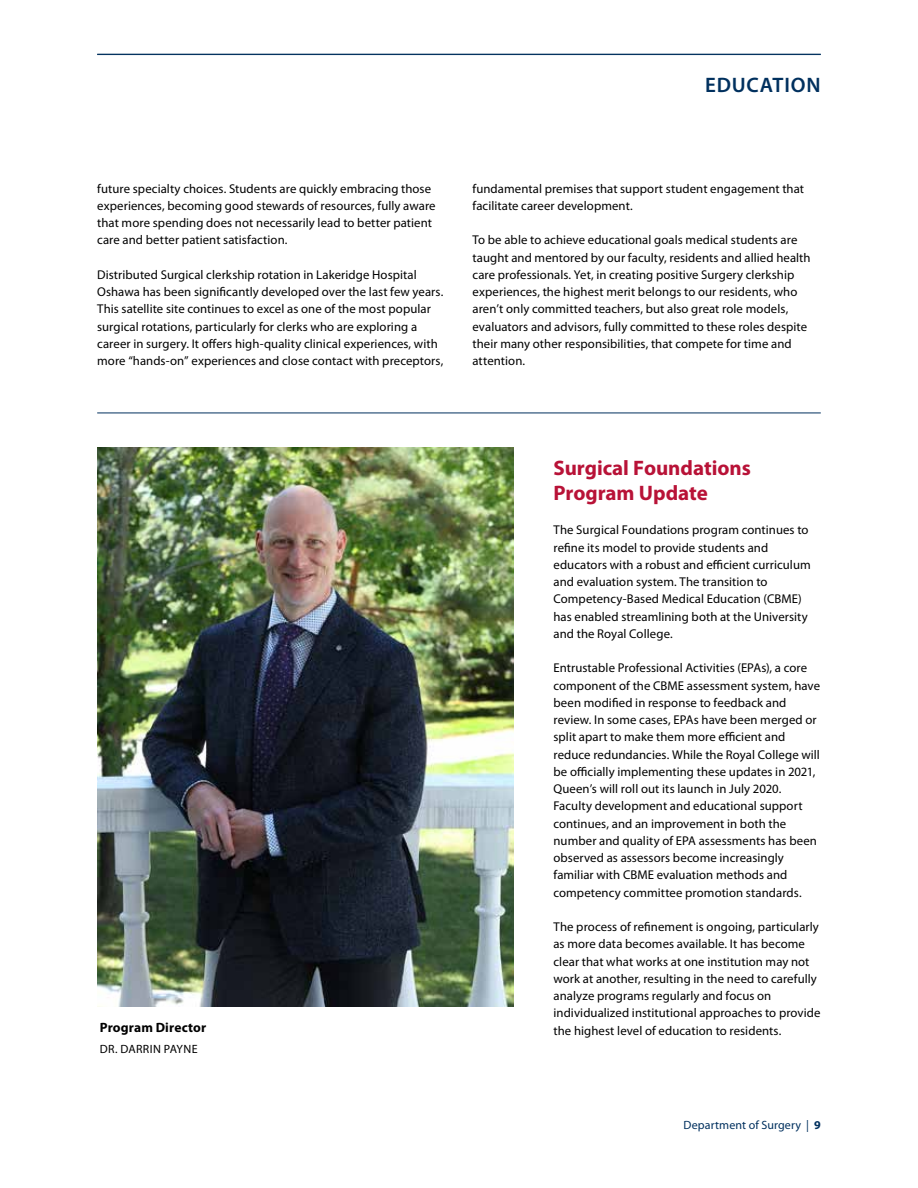
<style>
.page{position:relative;width:918px;height:1188px;background:#fff}
.page>*{position:absolute;margin:0;border:0;box-sizing:border-box;transform-origin:0 0}
.t1{font:700 21px/25.2px "Myriad Pro";color:#b81237}
.t2{font:600 21px "Myriad Pro";color:#00305e}
.t3{font:700 13.5px "Myriad Pro";letter-spacing:.01em;color:#000}
.t4{font:12.75px/17.2px "Myriad Pro";letter-spacing:.005em;color:#000}
.t5{font:12px "Myriad Pro";letter-spacing:.01em;color:#00305e}
.t6{font:12px "Myriad Pro";letter-spacing:.03em;color:#000}
.s1{font-weight:700}
</style>
<div class="page">
<hr style="left:97px;top:54px;width:724px;height:1px;background:#00305e">
<hr style="left:97px;top:413px;width:724px;height:1px;background:#00305e">
<img style="left:97px;top:447px;width:417px;height:560px">
<h1 class="t2" style="left:705px;top:71px;width:41px">EDUCAT</h1>
<h1 class="t2" style="left:784px;top:71px;width:22px">ION</h1>
<p class="t4" style="left:97px;top:180px;width:340px">future specialty choices. Students are quickly embracing those experiences, becoming good stewards of resources, fully aware that more spending does not necessarily lead to better patient care and better patient satisfaction.</p>
<p class="t4" style="left:97px;top:266px;width:348px">Distributed Surgical clerkship rotation in Lakeridge Hospital Oshawa has been significantly developed over the last few years.<br>This satellite site continues to excel as one of the most popular surgical rotations, particularly for clerks who are exploring a career in surgery. It offers high-quality clinical experiences, with more “hands-on” experiences and close contact with preceptors,</p>
<p class="t4" style="left:472px;top:180px;width:333px">fundamental premises that support student engagement that facilitate career development.</p>
<p class="t4" style="left:472px;top:231px;width:340px">To be able to achieve educational goals medical students are taught and mentored by our faculty, residents and allied health care professionals. Yet, in creating positive Surgery clerkship experiences, the highest merit belongs to our residents, who aren’t only committed teachers, but also great role models, evaluators and advisors, fully committed to these roles despite their many other responsibilities, that compete for time and attention.</p>
<p class="t3" style="left:100px;top:1018px;width:108px">Program Director</p>
<p class="t6" style="left:100px;top:1041px;width:36px">Dr. Darrin</p>
<p class="t6" style="left:164px;top:1041px;width:28px">Payne</p>
<h1 class="t1" style="left:553px;top:454px;width:199px">Surgical Foundations<br>Program Update</h1>
<p class="t4" style="left:554px;top:521px;width:259px">The Surgical Foundations program continues to refine its model to provide students and educators with a robust and efficient curriculum and evaluation system. The transition to Competency-Based Medical Education (CBME) has enabled streamlining both at the University and the Royal College.</p>
<p class="t4" style="left:554px;top:659px;width:268px">Entrustable Professional Activities (EPAs), a core component of the CBME assessment system, have been modified in response to feedback and review. In some cases, EPAs have been merged or split apart to make them more efficient and reduce redundancies. While the Royal College will be officially implementing these updates in 2021, Queen’s will roll out its launch in July 2020.<br>Faculty development and educational support continues, and an improvement in both the number and quality of EPA assessments has been observed as assessors become increasingly familiar with CBME evaluation methods and competency committee promotion standards.</p>
<p class="t4" style="left:554px;top:918px;width:269px">The process of refinement is ongoing, particularly as more data becomes available. It has become clear that what works at one institution may not work at another, resulting in the need to carefully analyze programs regularly and focus on individualized institutional approaches to provide the highest level of education to residents.</p>
<p class="t5" style="left:684px;top:1118px;width:139px">Department of Surgery | <span class="s1">9</span></p>
</div>
